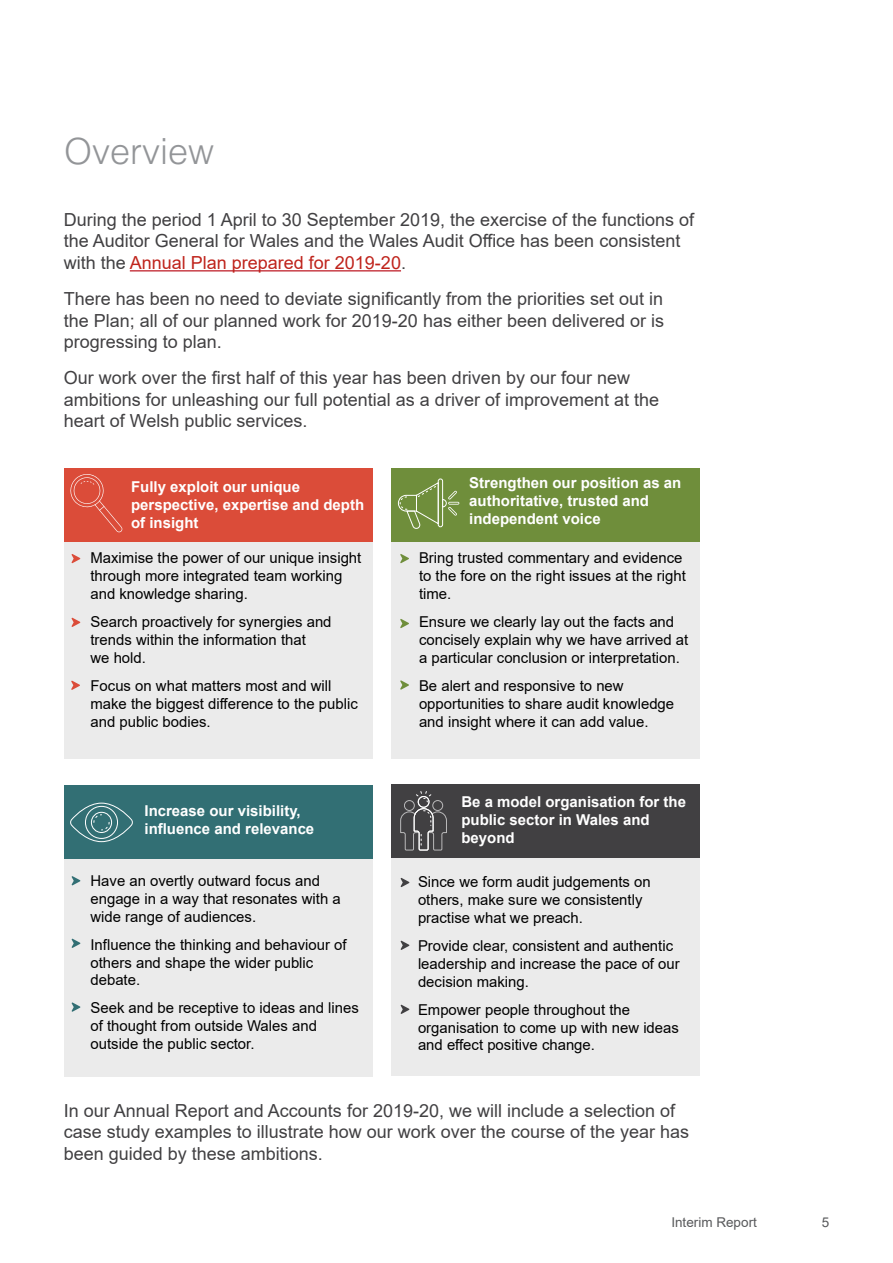
<style>
.page{position:relative;width:893px;height:1263px;background:#fff}
.page>*{position:absolute;margin:0;border:0;box-sizing:border-box;transform-origin:0 0}
.t1{font:300 36px "Helvetica LT Std";color:#939598}
.t2{font:18px/21.6px "Arial";color:#414042}
.t3{font:15px/18px "Arial";color:#000}
.t4{font:700 15px/18px "Arial";color:#fff}
.t5{font:13.5px "Arial";color:#58595b}
.s1{color:#bf231b}
</style>
<div class="page">
<hr style="left:130px;top:270px;width:271px;height:1px;background:#c12730">
<div style="left:64px;top:541px;width:309px;height:217px;background:#ebebeb"></div>
<div style="left:64px;top:859px;width:309px;height:217px;background:#ebebeb"></div>
<div style="left:391px;top:541px;width:309px;height:217px;background:#ebebeb"></div>
<div style="left:391px;top:858px;width:309px;height:217px;background:#ebebeb"></div>
<div style="left:64px;top:468px;width:309px;height:73px;background:#db4c39"></div>
<svg style="left:71px;top:554px;width:9px;height:9px"></svg>
<svg style="left:71px;top:617px;width:9px;height:10px"></svg>
<svg style="left:71px;top:680px;width:9px;height:10px"></svg>
<svg style="left:71px;top:876px;width:9px;height:9px"></svg>
<svg style="left:71px;top:938px;width:9px;height:10px"></svg>
<svg style="left:71px;top:1002px;width:9px;height:10px"></svg>
<svg style="left:400px;top:878px;width:9px;height:9px"></svg>
<svg style="left:400px;top:940px;width:9px;height:10px"></svg>
<svg style="left:400px;top:1004px;width:9px;height:10px"></svg>
<svg style="left:400px;top:680px;width:9px;height:10px"></svg>
<svg style="left:400px;top:554px;width:9px;height:9px"></svg>
<svg style="left:400px;top:619px;width:9px;height:9px"></svg>
<div style="left:64px;top:786px;width:309px;height:73px;background:#326f74"></div>
<div style="left:391px;top:468px;width:309px;height:73px;background:#6f8e3b"></div>
<div style="left:391px;top:784px;width:309px;height:74px;background:#414042"></div>
<svg style="left:70px;top:802px;width:63px;height:40px"></svg>
<svg style="left:398px;top:478px;width:61px;height:51px"></svg>
<svg style="left:400px;top:791px;width:47px;height:60px"></svg>
<svg style="left:70px;top:474px;width:53px;height:58px"></svg>
<h1 class="t1" style="left:64px;top:129px;width:152px">Overview</h1>
<p class="t2" style="left:64px;top:208px;width:632px">During the period 1 April to 30 September 2019, the exercise of the functions of the Auditor General for Wales and the Wales Audit Office has been consistent with the <span class="s1">Annual Plan prepared for 2019-20</span>.</p>
<p class="t2" style="left:64px;top:288px;width:602px;text-align:justify">There has been no need to deviate significantly from the priorities set out in the Plan; all of our planned work for 2019-20 has either been delivered or is progressing to plan.</p>
<p class="t2" style="left:64px;top:367px;width:597px">Our work over the first half of this year has been driven by our four new ambitions for unleashing our full potential as a driver of improvement at the heart of Welsh public services.</p>
<p class="t4" style="left:131px;top:478px;width:235px">Fully exploit our unique perspective, expertise and depth of insight</p>
<p class="t3" style="left:90px;top:549px;width:272px">Maximise the power of our unique insight through more integrated team working and knowledge sharing.</p>
<p class="t3" style="left:90px;top:613px;width:243px">Search proactively for synergies and trends within the information that<br>we hold.</p>
<p class="t3" style="left:90px;top:677px;width:269px">Focus on what matters most and will make the biggest difference to the public and public bodies.</p>
<p class="t4" style="left:469px;top:474px;width:214px">Strengthen our position as an authoritative, trusted and independent voice</p>
<p class="t3" style="left:419px;top:549px;width:268px">Bring trusted commentary and evidence to the fore on the right issues at the right time.</p>
<p class="t3" style="left:419px;top:613px;width:271px">Ensure we clearly lay out the facts and concisely explain why we have arrived at a particular conclusion or interpretation.</p>
<p class="t3" style="left:419px;top:677px;width:257px">Be alert and responsive to new opportunities to share audit knowledge and insight where it can add value.</p>
<p class="t4" style="left:145px;top:802px;width:171px">Increase our visibility, influence and relevance</p>
<p class="t4" style="left:461px;top:793px;width:226px">Be a model organisation for the public sector in Wales and beyond</p>
<p class="t3" style="left:90px;top:871px;width:252px">Have an overtly outward focus and engage in a way that resonates with a wide range of audiences.</p>
<p class="t3" style="left:90px;top:935px;width:258px">Influence the thinking and behaviour of others and shape the wider public debate.</p>
<p class="t3" style="left:90px;top:999px;width:270px">Seek and be receptive to ideas and lines of thought from outside Wales and outside the public sector.</p>
<p class="t3" style="left:418px;top:872px;width:234px">Since we form audit judgements on others, make sure we consistently practise what we preach.</p>
<p class="t3" style="left:418px;top:936px;width:263px">Provide clear, consistent and authentic leadership and increase the pace of our decision making.</p>
<p class="t3" style="left:418px;top:1000px;width:262px">Empower people throughout the organisation to come up with new ideas and effect positive change.</p>
<p class="t2" style="left:64px;top:1099px;width:627px">In our Annual Report and Accounts for 2019-20, we will include a selection of case study examples to illustrate how our work over the course of the year has been guided by these ambitions.</p>
<p class="t5" style="left:671px;top:1213px;width:87px">Interim Report</p>
<p class="t5" style="left:822px;top:1213px;width:9px">5</p>
</div>
